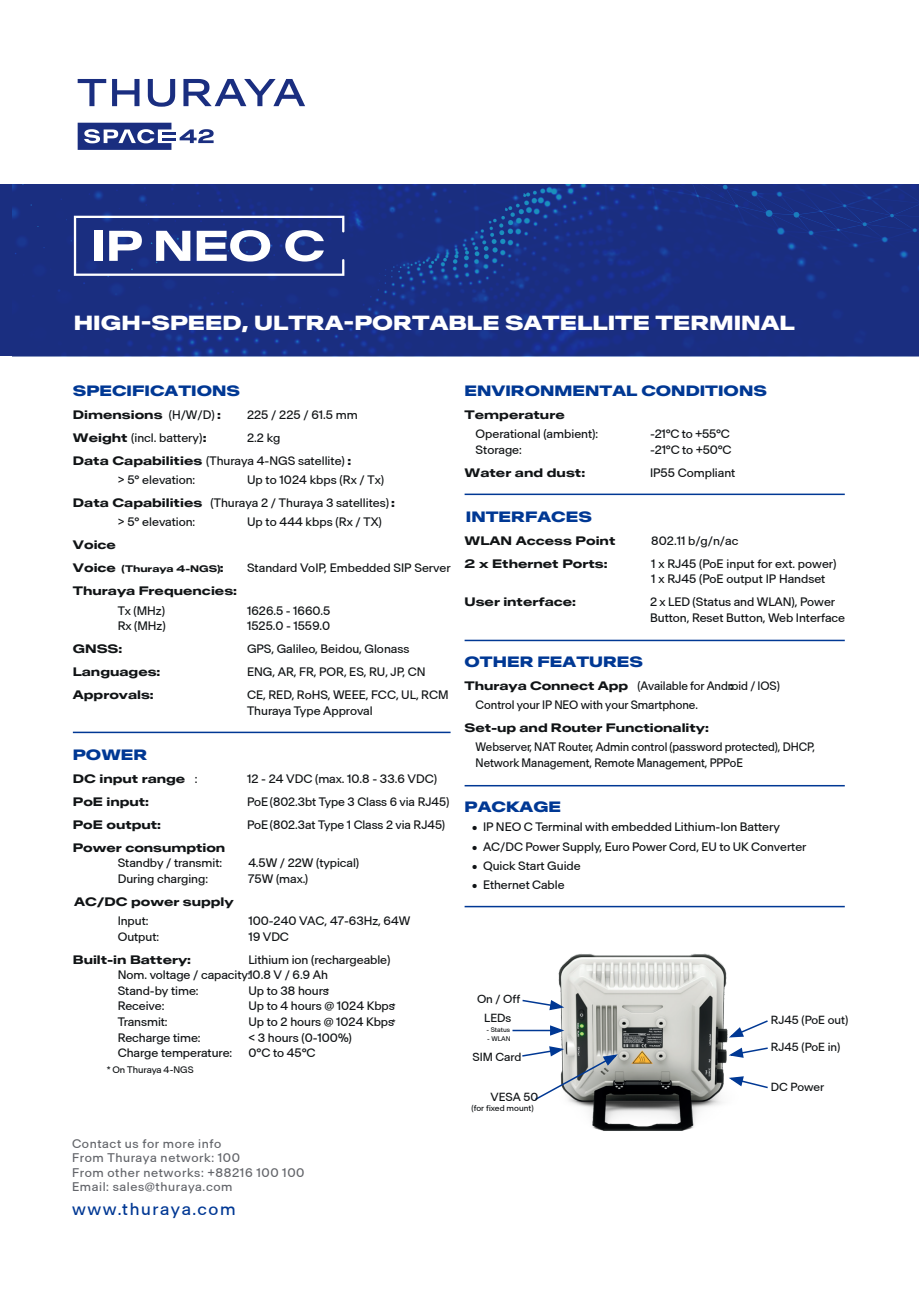
<style>
.page{position:relative;width:919px;height:1289px;background:#fff}
.page>*{position:absolute;margin:0;border:0;box-sizing:border-box;transform-origin:0 0}
.t1{font:800 expanded 19.5px "Antarctica";color:#fff}
.t2{font:16.5px "Antarctica";letter-spacing:.1em;color:#003894}
.t3{font:800 expanded 14.25px "Antarctica";color:#003894}
.t4{font:12px/14.4px "Antarctica";letter-spacing:.05em;color:#63656a}
.t5{font:11.7px/15.6px "Antarctica";letter-spacing:-.005em;color:#111416}
.t6{font:700 expanded 11.7px "Antarctica";color:#111416}
.t7{font:11.7px/15.6px "Antarctica";letter-spacing:-.005em;color:#111416;scale:.93 1}
.t8{font:11.7px/19.2px "Antarctica";letter-spacing:-.005em;color:#111416;scale:.95 1}
.t9{font:11.25px/19.2px "Antarctica";color:#111416;text-align:center}
.t10{font:700 expanded 9.15px "Antarctica";color:#111416}
.t11{font:9.15px "Antarctica";color:#111416}
.t12{font:8.1px "Antarctica";color:#111416}
.t13{font:6.45px "Antarctica";color:#111416}
.s1{font-weight:400;font-stretch:normal}
.s2{font-weight:700;font-stretch:expanded}
.s3{font-size:11.7px}
.s4{font-size:9.15px}
</style>
<div class="page">
<img style="left:12px;top:185px;width:906px;height:171px">
<svg style="left:74px;top:216px;width:270px;height:60px"></svg>
<svg style="left:78px;top:79px;width:28px;height:27px"></svg>
<svg style="left:112px;top:79px;width:27px;height:27px"></svg>
<svg style="left:148px;top:79px;width:27px;height:28px"></svg>
<svg style="left:183px;top:79px;width:122px;height:27px"></svg>
<svg style="left:78px;top:123px;width:135px;height:27px"></svg>
<hr style="left:73px;top:731px;width:377px;height:2px;background:#003894">
<hr style="left:464px;top:639px;width:380px;height:2px;background:#003894">
<hr style="left:464px;top:493px;width:380px;height:2px;background:#003894">
<hr style="left:464px;top:905px;width:380px;height:2px;background:#003894">
<hr style="left:464px;top:785px;width:380px;height:1px;background:#003894">
<img style="left:558px;top:953px;width:170px;height:178px">
<svg style="left:729px;top:1076px;width:39px;height:13px"></svg>
<svg style="left:512px;top:990px;width:106px;height:126px"></svg>
<svg style="left:729px;top:1020px;width:39px;height:38px"></svg>
<h1 class="t1" style="left:74px;top:309px;width:722px">HIGH-SPEED, ULTRA-PORTABLE SATELLITE TERMINAL</h1>
<p class="t3" style="left:73px;top:381px;width:169px">SPECIFICATIONS</p>
<p class="t6" style="left:73px;top:407px;width:150px">Dimensions <span class="s1">(H/W/D)</span> :</p>
<p class="t5" style="left:247px;top:407px;width:112px">225 / 225 / 61.5 mm</p>
<p class="t5" style="left:73px;top:430px;width:135px"><span class="s2">Weight</span> (incl. battery)<span class="s2">:</span></p>
<p class="t5" style="left:73px;top:426px;width:280px;line-height:23px;text-indent:174px">2.2 kg<br><span class="s2">Data Capabilities</span> (Thuraya 4-NGS satellite) <span class="s2">:</span></p>
<p class="t5" style="left:118px;top:472px;width:79px">&gt; 5° elevation:</p>
<p class="t5" style="left:73px;top:468px;width:323px;line-height:23px;text-indent:174px">Up to 1024 kbps (Rx / Tx)<br><span class="s2">Data Capabilities</span> (Thuraya 2 / Thuraya 3 satellites) <span class="s2">:</span></p>
<p class="t5" style="left:118px;top:514px;width:79px">&gt; 5° elevation:</p>
<p class="t5" style="left:247px;top:514px;width:136px">Up to 444 kbps (Rx / TX)</p>
<p class="t6" style="left:73px;top:537px;width:45px">Voice</p>
<p class="t10" style="left:73px;top:563px;width:152px"><span class="s3">Voice</span> (Thuraya 4-NGS)<span class="s3">:</span></p>
<p class="t5" style="left:247px;top:560px;width:205px">Standard VoIP, Embedded SIP Server</p>
<p class="t6" style="left:73px;top:583px;width:166px">Thuraya Frequencies:</p>
<p class="t5" style="left:118px;top:603px;width:49px">Tx (MHz)</p>
<p class="t5" style="left:247px;top:603px;width:85px">1626.5 - 1660.5</p>
<p class="t5" style="left:118px;top:618px;width:50px">Rx (MHz)</p>
<p class="t5" style="left:247px;top:618px;width:85px">1525.0 - 1559.0</p>
<p class="t6" style="left:73px;top:641px;width:51px">GNSS:</p>
<p class="t5" style="left:247px;top:641px;width:164px">GPS, Galileo, Beidou, Glonass</p>
<p class="t6" style="left:73px;top:664px;width:89px">Languages:</p>
<p class="t5" style="left:247px;top:664px;width:180px">ENG, AR, FR, POR, ES, RU, JP, CN</p>
<p class="t6" style="left:73px;top:687px;width:82px">Approvals:</p>
<p class="t5" style="left:247px;top:687px;width:203px">CE, RED, RoHS, WEEE, FCC, UL, RCM<br>Thuraya Type Approval</p>
<p class="t3" style="left:73px;top:745px;width:76px">POWER</p>
<p class="t6" style="left:73px;top:770px;width:126px">DC input range <span class="s1">:</span></p>
<p class="t5" style="left:247px;top:771px;width:191px">12 - 24 VDC (max. 10.8 - 33.6 VDC)</p>
<p class="t6" style="left:73px;top:793px;width:78px">PoE input:</p>
<p class="t5" style="left:247px;top:793px;width:204px">PoE(802.3bt Type 3 Class 6 via RJ45)</p>
<p class="t6" style="left:73px;top:816px;width:90px">PoE output:</p>
<p class="t5" style="left:247px;top:816px;width:200px">PoE (802.3at Type 1 Class 2 via RJ45)</p>
<p class="t6" style="left:73px;top:839px;width:154px">Power consumption</p>
<p class="t5" style="left:118px;top:855px;width:106px">Standby / transmit:</p>
<p class="t5" style="left:248px;top:855px;width:112px">4.5W / 22W (typical)</p>
<p class="t5" style="left:118px;top:871px;width:92px">During charging:</p>
<p class="t5" style="left:248px;top:871px;width:61px">75W (max.)</p>
<p class="t6" style="left:74px;top:893px;width:161px">AC/DC power supply</p>
<p class="t5" style="left:118px;top:913px;width:32px">Input:</p>
<p class="t5" style="left:248px;top:913px;width:163px">100-240 VAC, 47-63Hz, 64W</p>
<p class="t5" style="left:118px;top:928px;width:43px">Output:</p>
<p class="t5" style="left:248px;top:928px;width:42px">19 VDC</p>
<p class="t6" style="left:73px;top:951px;width:120px">Built-in Battery:</p>
<p class="t5" style="left:118px;top:951px;width:274px;text-indent:131px">Lithium ion (rechargeable)<br>Nom. voltage / capacity:10.8 V / 6.9 Ah<br>Stand-by time:</p>
<p class="t5" style="left:248px;top:982px;width:83px">Up to 38 hours<span class="s4">*</span></p>
<p class="t5" style="left:118px;top:998px;width:48px">Receive:</p>
<p class="t5" style="left:248px;top:998px;width:149px">Up to 4 hours @ 1024 Kbps<span class="s4">*</span></p>
<p class="t5" style="left:118px;top:1014px;width:51px">Transmit:</p>
<p class="t5" style="left:248px;top:1014px;width:149px">Up to 2 hours @ 1024 Kbps<span class="s4">*</span></p>
<p class="t5" style="left:118px;top:1029px;width:84px">Recharge time:</p>
<p class="t5" style="left:248px;top:1029px;width:105px">&lt; 3 hours (0-100%)</p>
<p class="t5" style="left:118px;top:1045px;width:116px">Charge temperature:</p>
<p class="t5" style="left:248px;top:1045px;width:69px">0°C to 45°C</p>
<p class="t11" style="left:107px;top:1063px;width:88px">* On Thuraya 4-NGS</p>
<p class="t4" style="left:72px;top:1136px;width:234px">Contact us for more info<br>From Thuraya network: 100<br>From other networks: +88216 100 100<br>Email: sales@thuraya.com</p>
<h2 class="t2" style="left:72px;top:1197px;width:165px">www.thuraya.com</h2>
<p class="t3" style="left:464px;top:381px;width:304px">ENVIRONMENTAL CONDITIONS</p>
<p class="t6" style="left:464px;top:407px;width:102px">Temperature</p>
<p class="t5" style="left:475px;top:426px;width:124px">Operational (ambient):</p>
<p class="t5" style="left:650px;top:426px;width:81px">-21°C to +55°C</p>
<p class="t5" style="left:475px;top:442px;width:48px">Storage:</p>
<p class="t5" style="left:650px;top:442px;width:83px">-21°C to +50°C</p>
<p class="t6" style="left:464px;top:464px;width:122px">Water and dust:</p>
<p class="t5" style="left:650px;top:465px;width:87px">IP55 Compliant</p>
<p class="t3" style="left:466px;top:507px;width:128px">INTERFACES</p>
<p class="t6" style="left:464px;top:532px;width:152px">WLAN Access Point</p>
<p class="t5" style="left:651px;top:533px;width:89px">802.11 b/g/n/ac</p>
<p class="t6" style="left:464px;top:555px;width:144px">2 x Ethernet Ports:</p>
<p class="t5" style="left:651px;top:556px;width:187px">1 x RJ45 (PoE input for ext. power)<br>1 x RJ45 (PoE output IP Handset</p>
<p class="t6" style="left:464px;top:594px;width:113px">User interface:</p>
<p class="t5" style="left:650px;top:594px;width:197px">2 x LED (Status and WLAN), Power<br>Button, Reset Button, Web Interface</p>
<p class="t3" style="left:464px;top:652px;width:180px">OTHER FEATURES</p>
<p class="t8" style="left:475px;top:676px;width:321px;text-indent:-11px"><span class="s2">Thuraya Connect App</span> (Available for Andr<span class="s2">:</span>oid / IOS)<br>Control your IP NEO with your Smartphone.</p>
<p class="t6" style="left:464px;top:720px;width:246px">Set-up and Router Functionality:</p>
<p class="t7" style="left:475px;top:739px;width:366px">Webserver, NAT Router, Admin control (password protected), DHCP,<br>Network Management, Remote Management, PPPoE</p>
<p class="t3" style="left:464px;top:797px;width:98px">PACKAGE</p>
<p class="t5" style="left:472px;top:819px;width:309px">• IP NEO C Terminal with embedded Lithium-Ion Battery</p>
<p class="t5" style="left:472px;top:838px;width:336px">• AC/DC Power Supply, Euro Power Cord, EU to UK Converter</p>
<p class="t5" style="left:472px;top:858px;width:110px">• Quick Start Guide</p>
<p class="t5" style="left:472px;top:877px;width:94px">• Ethernet Cable</p>
<p class="t9" style="left:477px;top:989px;width:45px">On / Off<br>LEDs</p>
<p class="t13" style="left:486px;top:1025px;width:25px">- Status</p>
<p class="t13" style="left:487px;top:1034px;width:25px">- WLAN</p>
<p class="t9" style="left:472px;top:1047px;width:51px">SIM Card</p>
<p class="t9" style="left:490px;top:1087px;width:49px">VESA 50</p>
<p class="t12" style="left:471px;top:1102px;width:64px">(for fixed mount)</p>
<p class="t9" style="left:770px;top:1010px;width:79px">RJ45 (PoE out)</p>
<p class="t9" style="left:770px;top:1037px;width:71px">RJ45 (PoE in)</p>
<p class="t9" style="left:770px;top:1077px;width:55px">DC Power</p>
</div>
